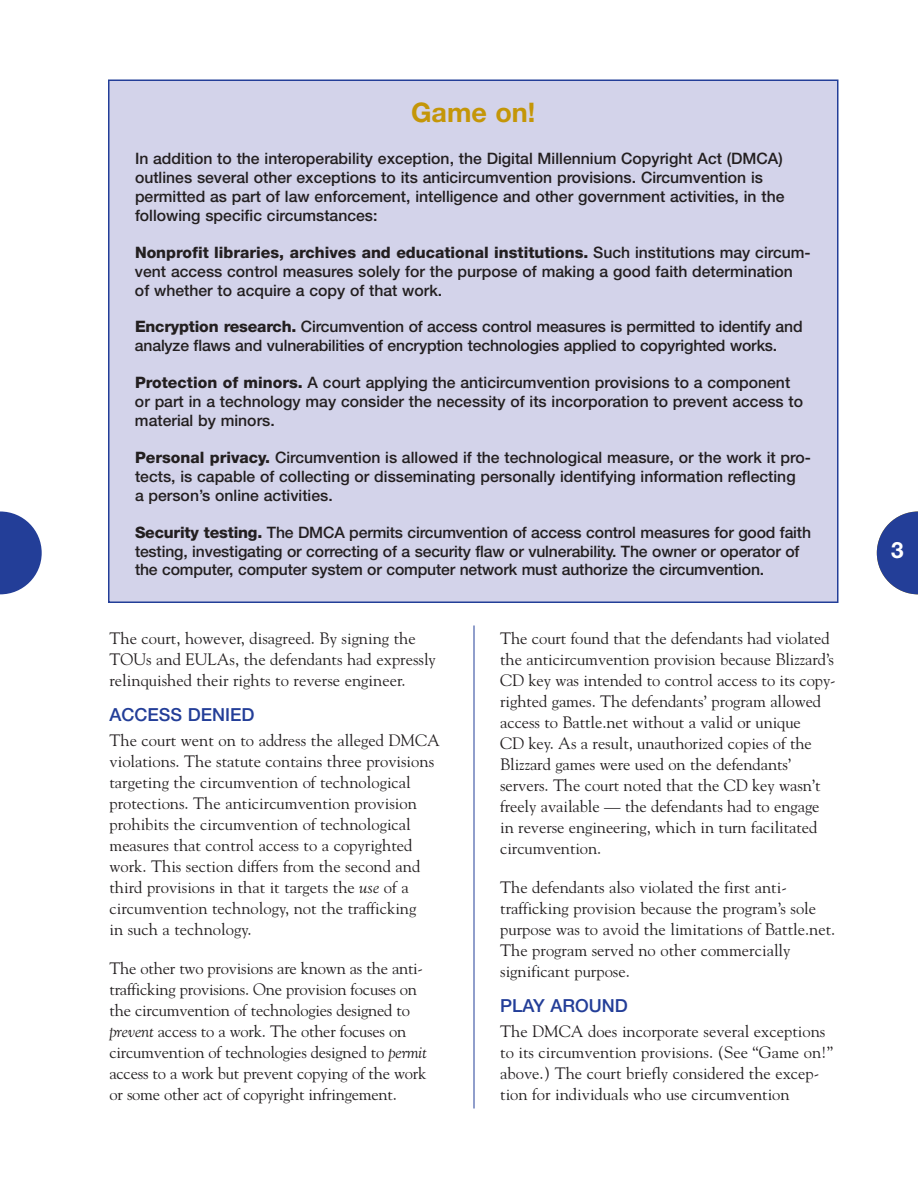
<style>
.page{position:relative;width:918px;height:1188px;background:#fff}
.page>*{position:absolute;margin:0;border:0;box-sizing:border-box;transform-origin:0 0}
.t1{font:700 27px "Helvetica Neue LT Std";color:#c49608}
.t2{font:700 22.5px "Helvetica Neue LT Std";color:#fff}
.t3{font:500 18px "Helvetica Neue LT Std";color:#233e98}
.t4{font:16.5px/21px "Goudy Std";color:#231f20}
.t5{font:500 15.75px/18.9px "Helvetica Neue LT Std";color:#231f20}
.s1{font-weight:800}
.s2{font-style:italic}
</style>
<div class="page">
<svg style="left:0;top:512px;width:42px;height:82px"></svg>
<svg style="left:877px;top:512px;width:41px;height:82px"></svg>
<hr style="left:474px;top:626px;width:1px;height:482px;background:#233e98">
<div style="left:109px;top:80px;width:729px;height:522px;background:#d3d3ea"></div>
<h1 class="t1" style="left:411px;top:103px;width:126px">Game on!</h1>
<p class="t5" style="left:135px;top:151px;width:651px">In addition to the interoperability exception, the Digital Millennium Copyright Act (DMCA) outlines several other exceptions to its anticircumvention provisions. Circumvention is permitted as part of law enforcement, intelligence and other government activities, in the following specific circumstances:</p>
<p class="t5" style="left:135px;top:244px;width:677px"><span class="s1">Nonprofit libraries, archives and educational institutions.</span> Such institutions may circum&shy;vent access control measures solely for the purpose of making a good faith determination of whether to acquire a copy of that work.</p>
<p class="t5" style="left:135px;top:319px;width:669px"><span class="s1">Encryption research.</span> Circumvention of access control measures is permitted to identify and analyze flaws and vulnerabilities of encryption technologies applied to copyrighted works.</p>
<p class="t5" style="left:135px;top:375px;width:670px"><span class="s1">Protection of minors.</span> A court applying the anticircumvention provisions to a component or part in a technology may consider the necessity of its incorporation to prevent access to material by minors.</p>
<p class="t5" style="left:135px;top:449px;width:677px"><span class="s1">Personal privacy.</span> Circumvention is allowed if the technological measure, or the work it pro&shy;tects, is capable of collecting or disseminating personally identifying information reflecting<br>a person’s online activities.</p>
<p class="t5" style="left:135px;top:524px;width:678px"><span class="s1">Security testing.</span> The DMCA permits circumvention of access control measures for good faith testing, investigating or correcting of a security flaw or vulnerability. The owner or operator of the computer, computer system or computer network must authorize the circumvention.</p>
<p class="t4" style="left:110px;top:628px;width:328px">The court, however, disagreed. By signing the<br>TOUs and EULAs, the defendants had expressly relinquished their rights to reverse engineer.</p>
<p class="t3" style="left:110px;top:708px;width:146px">ACCESS DENIED</p>
<p class="t4" style="left:110px;top:730px;width:332px">The court went on to address the alleged DMCA violations. The statute contains three provisions targeting the circumvention of technological protections. The anticircumvention provision prohibits the circumvention of technological measures that control access to a copyrighted work. This section differs from the second and third provisions in that it targets the <span class="s2">use</span> of a circumvention technology, not the trafficking<br>in such a technology.</p>
<p class="t4" style="left:110px;top:958px;width:319px">The other two provisions are known as the anti&shy;trafficking provisions. One provision focuses on the circumvention of technologies designed to <span class="s2">prevent</span> access to a work. The other focuses on circumvention of technologies designed to <span class="s2">permit </span>access to a work but prevent copying of the work or some other act of copyright infringement.</p>
<p class="t4" style="left:500px;top:628px;width:337px">The court found that the defendants had violated the anticircumvention provision because Blizzard’s CD key was intended to control access to its copy&shy;righted games. The defendants’ program allowed access to Battle.net without a valid or unique<br>CD key. As a result, unauthorized copies of the Blizzard games were used on the defendants’ servers. The court noted that the CD key wasn’t freely available — the defendants had to engage in reverse engineering, which in turn facilitated circumvention.</p>
<p class="t4" style="left:500px;top:877px;width:337px">The defendants also violated the first anti&shy;trafficking provision because the program’s sole purpose was to avoid the limitations of Battle.net.<br>The program served no other commercially significant purpose.</p>
<p class="t3" style="left:500px;top:999px;width:129px">PLAY AROUND</p>
<p class="t4" style="left:500px;top:1021px;width:334px">The DMCA does incorporate several exceptions to its circumvention provisions. (See “Game on!” above.) The court briefly considered the excep&shy;tion for individuals who use circumvention</p>
<h2 class="t2" style="left:891px;top:542px;width:14px">3</h2>
</div>
